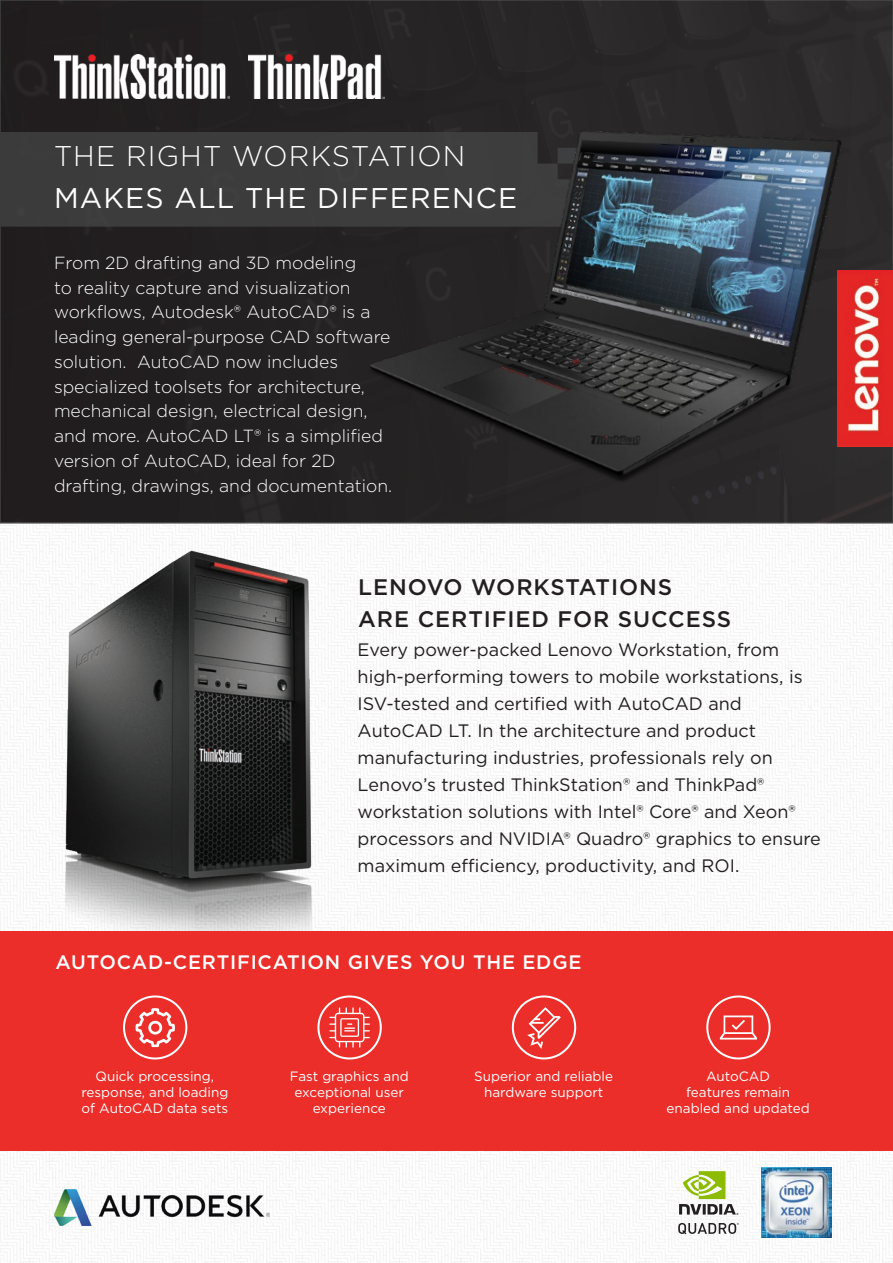
<style>
.page{position:relative;width:893px;height:1263px;background:#fff}
.page>*{position:absolute;margin:0;border:0;box-sizing:border-box;transform-origin:0 0}
.t1{font:28.5px "Gotham";letter-spacing:.04em;color:#fff}
.t2{font:300 28.5px "Gotham";letter-spacing:.04em;color:#fff}
.t3{font:500 22.5px "Gotham";letter-spacing:.04em;color:#231f20}
.t4{font:500 19.5px "Gotham";letter-spacing:.04em;color:#fff}
.t5{font:18px/27px "Gotham";color:#231f20}
.t6{font:300 17.55px/24.8px "Gotham";color:#fff}
.t7{font:13.5px/16.2px "Gotham";color:#fff;text-align:center}
</style>
<div class="page">
<img style="left:0;top:523px;width:893px;height:740px">
<img style="left:38px;top:541px;width:298px;height:390px">
<div style="left:0;top:931px;width:893px;height:220px;background:#eb2e2a"></div>
<img style="left:0;top:0;width:893px;height:523px">
<div style="left:1px;top:132px;width:267px;height:95px;background:#3c3c3d"></div>
<img style="left:761px;top:1167px;width:71px;height:70px">
<svg style="left:706px;top:995px;width:65px;height:65px"></svg>
<svg style="left:512px;top:995px;width:64px;height:64px"></svg>
<svg style="left:317px;top:995px;width:65px;height:64px"></svg>
<svg style="left:123px;top:995px;width:64px;height:64px"></svg>
<img style="left:248px;top:54px;width:137px;height:45px">
<img style="left:54px;top:54px;width:176px;height:45px">
<img style="left:268px;top:97px;width:625px;height:429px">
<img style="left:55px;top:1189px;width:214px;height:36px">
<svg style="left:679px;top:1171px;width:59px;height:44px"></svg>
<svg style="left:678px;top:1223px;width:61px;height:11px"></svg>
<p class="t2" style="left:54px;top:138px;width:413px">THE RIGHT WORKSTATION</p>
<p class="t1" style="left:54px;top:180px;width:465px">MAKES ALL THE DIFFERENCE</p>
<p class="t6" style="left:54px;top:250px;width:340px">From 2D drafting and 3D modeling<br>to reality capture and visualization workflows, Autodesk® AutoCAD® is a leading general-purpose CAD software solution. AutoCAD now includes specialized toolsets for architecture, mechanical design, electrical design, and more. AutoCAD LT® is a simplified version of AutoCAD, ideal for 2D drafting, drawings, and documentation.</p>
<p class="t3" style="left:358px;top:573px;width:315px">LENOVO WORKSTATIONS</p>
<p class="t3" style="left:358px;top:604px;width:375px">ARE CERTIFIED FOR SUCCESS</p>
<p class="t5" style="left:358px;top:636px;width:465px">Every power-packed Lenovo Workstation, from high-performing towers to mobile workstations, is ISV-tested and certified with AutoCAD and AutoCAD LT. In the architecture and product manufacturing industries, professionals rely on Lenovo’s trusted ThinkStation® and ThinkPad® workstation solutions with Intel® Core® and Xeon® processors and NVIDIA® Quadro® graphics to ensure maximum efficiency, productivity, and ROI.</p>
<p class="t4" style="left:56px;top:949px;width:527px">AUTOCAD-CERTIFICATION GIVES YOU THE EDGE</p>
<p class="t7" style="left:81px;top:1067px;width:148px">Quick processing, response, and loading of AutoCAD data sets</p>
<p class="t7" style="left:290px;top:1067px;width:120px">Fast graphics and exceptional user experience</p>
<p class="t7" style="left:474px;top:1067px;width:140px">Superior and reliable hardware support</p>
<p class="t7" style="left:706px;top:1067px;width:66px">AutoCAD</p>
<p class="t7" style="left:667px;top:1083px;width:144px">features remain enabled and updated</p>
</div>
